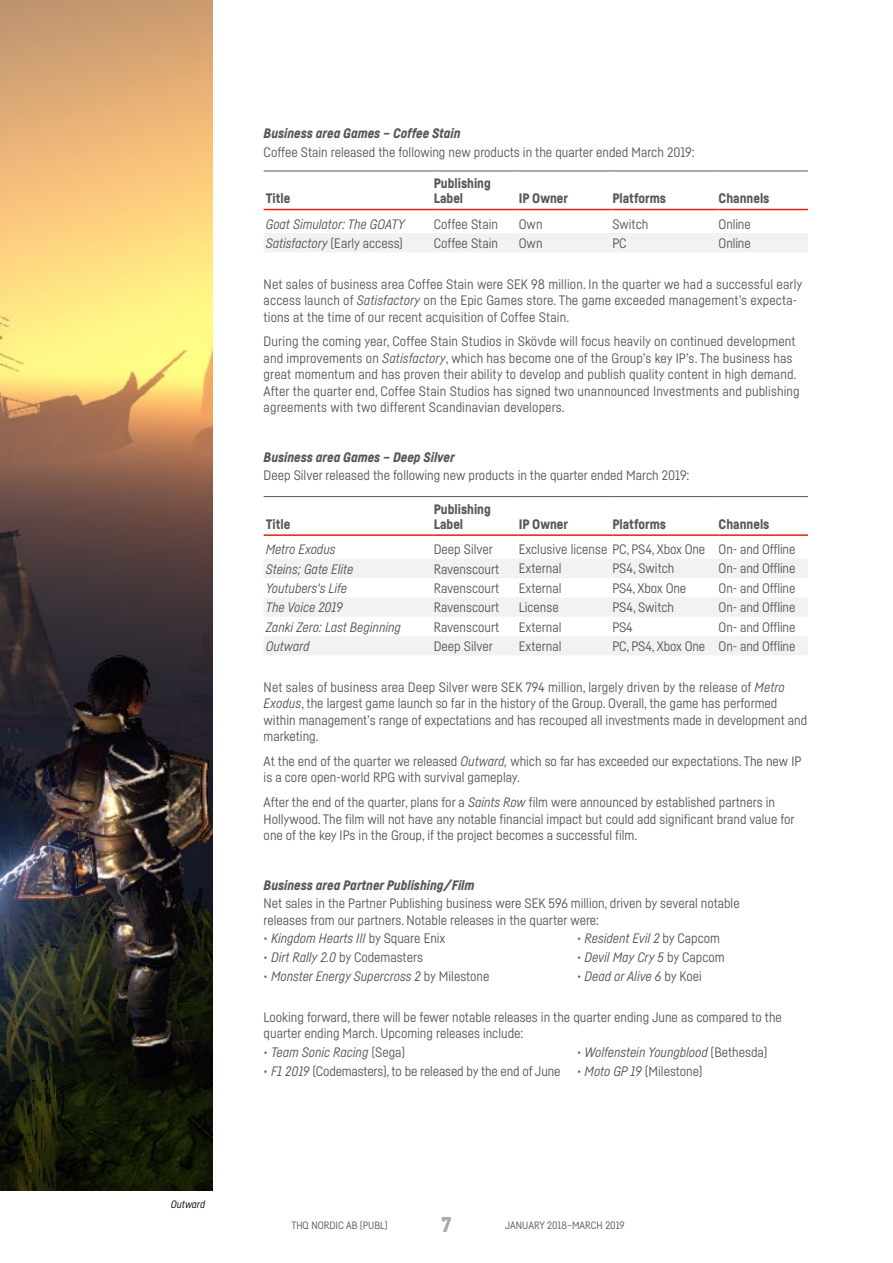
<style>
.page{position:relative;width:893px;height:1263px;background:#fff}
.page>*{position:absolute;margin:0;border:0;box-sizing:border-box;transform-origin:0 0}
.t1{font:900 21px "Fabrikat";color:#a8a8a8}
.t2{font:13.5px/16.5px "Fabrikat";color:#575756}
.t3{font:italic 13.5px "Fabrikat";color:#575756}
.t4{font:italic 900 13.5px "Fabrikat";color:#575756}
.t5{font:900 13.5px/15px "Fabrikat";color:#575756}
.t6{font:10.5px "Fabrikat";color:#575756}
.t7{font:italic 10.5px "Fabrikat";color:#000}
.s1{font-style:italic}
.s2{font-style:normal}
</style>
<div class="page">
<div style="left:264px;top:233px;width:544px;height:19px;background:#f2f2f2"></div>
<hr style="left:264px;top:209px;width:170px;height:1px;background:#e41f15">
<hr style="left:264px;top:171px;width:170px;height:1px;background:#575756">
<hr style="left:434px;top:171px;width:85px;height:1px;background:#575756">
<hr style="left:519px;top:171px;width:93px;height:1px;background:#575756">
<hr style="left:612px;top:171px;width:107px;height:1px;background:#575756">
<hr style="left:719px;top:171px;width:89px;height:1px;background:#575756">
<hr style="left:434px;top:209px;width:85px;height:1px;background:#e41f15">
<hr style="left:519px;top:209px;width:93px;height:1px;background:#e41f15">
<hr style="left:612px;top:209px;width:107px;height:1px;background:#e41f15">
<hr style="left:719px;top:209px;width:89px;height:1px;background:#e41f15">
<svg style="left:264px;top:559px;width:544px;height:96px;fill:#f2f2f2"></svg>
<hr style="left:264px;top:534px;width:170px;height:2px;background:#e41f15">
<hr style="left:264px;top:496px;width:170px;height:1px;background:#575756">
<hr style="left:434px;top:496px;width:85px;height:1px;background:#575756">
<hr style="left:519px;top:496px;width:93px;height:1px;background:#575756">
<hr style="left:612px;top:496px;width:107px;height:1px;background:#575756">
<hr style="left:719px;top:496px;width:89px;height:1px;background:#575756">
<hr style="left:434px;top:534px;width:85px;height:2px;background:#e41f15">
<hr style="left:519px;top:534px;width:93px;height:2px;background:#e41f15">
<hr style="left:612px;top:534px;width:107px;height:2px;background:#e41f15">
<hr style="left:719px;top:534px;width:89px;height:2px;background:#e41f15">
<img style="left:0;top:0;width:213px;height:1191px">
<p class="t7" style="left:171px;top:1198px;width:36px">Outward</p>
<p class="t4" style="left:264px;top:125px;width:199px">Business area Games – Coffee Stain</p>
<p class="t2" style="left:264px;top:144px;width:433px">Coffee Stain released the following new products in the quarter ended March 2019:</p>
<p class="t5" style="left:266px;top:191px;width:26px">Title</p>
<p class="t5" style="left:434px;top:176px;width:59px">Publishing<br>Label</p>
<p class="t5" style="left:519px;top:191px;width:51px">IP Owner</p>
<p class="t5" style="left:612px;top:191px;width:55px">Platforms</p>
<p class="t5" style="left:719px;top:191px;width:52px">Channels</p>
<p class="t3" style="left:266px;top:216px;width:140px">Goat Simulator: The GOATY</p>
<p class="t2" style="left:434px;top:215px;width:66px">Coffee Stain</p>
<p class="t2" style="left:519px;top:215px;width:25px">Own</p>
<p class="t2" style="left:612px;top:215px;width:37px">Switch</p>
<p class="t2" style="left:719px;top:215px;width:34px">Online</p>
<p class="t2" style="left:266px;top:235px;width:139px"><span class="s1">Satisfactory</span> (Early access)</p>
<p class="t2" style="left:434px;top:235px;width:66px">Coffee Stain</p>
<p class="t2" style="left:519px;top:235px;width:25px">Own</p>
<p class="t2" style="left:612px;top:235px;width:16px">PC</p>
<p class="t2" style="left:719px;top:235px;width:34px">Online</p>
<p class="t2" style="left:264px;top:275px;width:540px">Net sales of business area Coffee Stain were SEK 98 million. In the quarter we had a successful early access launch of <span class="s1">Satisfactory</span> on the Epic Games store. The game exceeded management’s expecta&shy;tions at the time of our recent acquisition of Coffee Stain.</p>
<p class="t2" style="left:264px;top:333px;width:538px">During the coming year, Coffee Stain Studios in Skövde will focus heavily on continued development and improvements on <span class="s1">Satisfactory</span>, which has become one of the Group’s key IP’s. The business has great momentum and has proven their ability to develop and publish quality content in high demand.<br>After the quarter end, Coffee Stain Studios has signed two unannounced Investments and publishing agreements with two different Scandinavian developers.</p>
<p class="t4" style="left:264px;top:449px;width:193px">Business area Games – Deep Silver</p>
<p class="t2" style="left:264px;top:467px;width:427px">Deep Silver released the following new products in the quarter ended March 2019:</p>
<p class="t5" style="left:266px;top:516px;width:26px">Title</p>
<p class="t5" style="left:434px;top:501px;width:59px">Publishing<br>Label</p>
<p class="t5" style="left:519px;top:516px;width:51px">IP Owner</p>
<p class="t5" style="left:612px;top:516px;width:55px">Platforms</p>
<p class="t5" style="left:719px;top:516px;width:52px">Channels</p>
<p class="t3" style="left:266px;top:541px;width:71px">Metro Exodus</p>
<p class="t2" style="left:434px;top:541px;width:61px">Deep Silver</p>
<p class="t2" style="left:519px;top:541px;width:278px">Exclusive license PC, PS4, Xbox One On- and Offline</p>
<p class="t3" style="left:266px;top:561px;width:89px">Steins; Gate Elite</p>
<p class="t2" style="left:434px;top:560px;width:67px">Ravenscourt</p>
<p class="t2" style="left:519px;top:560px;width:44px">External</p>
<p class="t2" style="left:612px;top:560px;width:64px">PS4, Switch</p>
<p class="t2" style="left:719px;top:560px;width:78px">On- and Offline</p>
<p class="t3" style="left:266px;top:580px;width:83px">Youtubers's Life</p>
<p class="t2" style="left:434px;top:580px;width:67px">Ravenscourt</p>
<p class="t2" style="left:519px;top:580px;width:44px">External</p>
<p class="t2" style="left:612px;top:580px;width:75px">PS4, Xbox One</p>
<p class="t2" style="left:719px;top:580px;width:78px">On- and Offline</p>
<p class="t3" style="left:266px;top:599px;width:79px">The Voice 2019</p>
<p class="t2" style="left:434px;top:599px;width:67px">Ravenscourt</p>
<p class="t2" style="left:519px;top:599px;width:41px">License</p>
<p class="t2" style="left:612px;top:599px;width:63px">PS4, Switch</p>
<p class="t2" style="left:719px;top:599px;width:78px">On- and Offline</p>
<p class="t3" style="left:266px;top:619px;width:137px">Zanki Zero: Last Beginning</p>
<p class="t2" style="left:434px;top:618px;width:67px">Ravenscourt</p>
<p class="t2" style="left:519px;top:618px;width:44px">External</p>
<p class="t2" style="left:612px;top:618px;width:22px">PS4</p>
<p class="t2" style="left:719px;top:618px;width:78px">On- and Offline</p>
<p class="t3" style="left:266px;top:638px;width:45px">Outward</p>
<p class="t2" style="left:434px;top:637px;width:61px">Deep Silver</p>
<p class="t2" style="left:519px;top:637px;width:44px">External</p>
<p class="t2" style="left:612px;top:637px;width:185px">PC, PS4, Xbox One On- and Offline</p>
<p class="t2" style="left:264px;top:678px;width:545px">Net sales of business area Deep Silver were SEK 794 million, largely driven by the release of <span class="s1">Metro Exodus</span>, the largest game launch so far in the history of the Group. Overall, the game has performed within management’s range of expectations and has recouped all investments made in development and marketing.</p>
<p class="t2" style="left:264px;top:752px;width:539px">At the end of the quarter we released <span class="s1">Outward,</span> which so far has exceeded our expectations. The new IP is a core open-world RPG with survival gameplay.</p>
<p class="t2" style="left:264px;top:793px;width:533px">After the end of the quarter, plans for a <span class="s1">Saints Row</span> film were announced by established partners in<br>Hollywood. The film will not have any notable financial impact but could add significant brand value for one of the key IPs in the Group, if the project becomes a successful film.</p>
<p class="t4" style="left:264px;top:876px;width:212px">Business area Partner Publishing/Film</p>
<p class="t2" style="left:264px;top:895px;width:477px">Net sales in the Partner Publishing business were SEK 596 million, driven by several notable releases from our partners. Notable releases in the quarter were:</p>
<p class="t3" style="left:264px;top:930px;width:183px"><span class="s2">•</span> Kingdom Hearts III <span class="s2">by Square Enix</span></p>
<p class="t3" style="left:577px;top:930px;width:144px"><span class="s2">•</span> Resident Evil 2 <span class="s2">by Capcom</span></p>
<p class="t2" style="left:264px;top:948px;width:161px">• <span class="s1">Dirt Rally 2.0</span> by Codemasters</p>
<p class="t3" style="left:577px;top:949px;width:149px"><span class="s2">•</span> Devil May Cry 5 <span class="s2">by Capcom</span></p>
<p class="t3" style="left:264px;top:968px;width:227px"><span class="s2">•</span> Monster Energy Supercross 2 <span class="s2">by Milestone</span></p>
<p class="t3" style="left:577px;top:968px;width:126px"><span class="s2">•</span> Dead or Alive 6 <span class="s2">by Koei</span></p>
<p class="t2" style="left:264px;top:1008px;width:520px">Looking forward, there will be fewer notable releases in the quarter ending June as compared to the quarter ending March. Upcoming releases include:</p>
<p class="t3" style="left:264px;top:1044px;width:143px"><span class="s2">•</span> Team Sonic Racing <span class="s2">(Sega)</span></p>
<p class="t3" style="left:577px;top:1044px;width:192px"><span class="s2">•</span> Wolfenstein Youngblood <span class="s2">(Bethesda)</span></p>
<p class="t2" style="left:264px;top:1062px;width:440px">• <span class="s1">F1 2019</span> (Codemasters), to be released by the end of June • <span class="s1">Moto GP 19</span> (Milestone)</p>
<p class="t6" style="left:291px;top:1219px;width:98px">THQ NORDIC AB (PUBL)</p>
<h1 class="t1" style="left:441px;top:1211px;width:11px">7</h1>
<p class="t6" style="left:505px;top:1219px;width:121px">JANUARY 2018–MARCH 2019</p>
</div>
